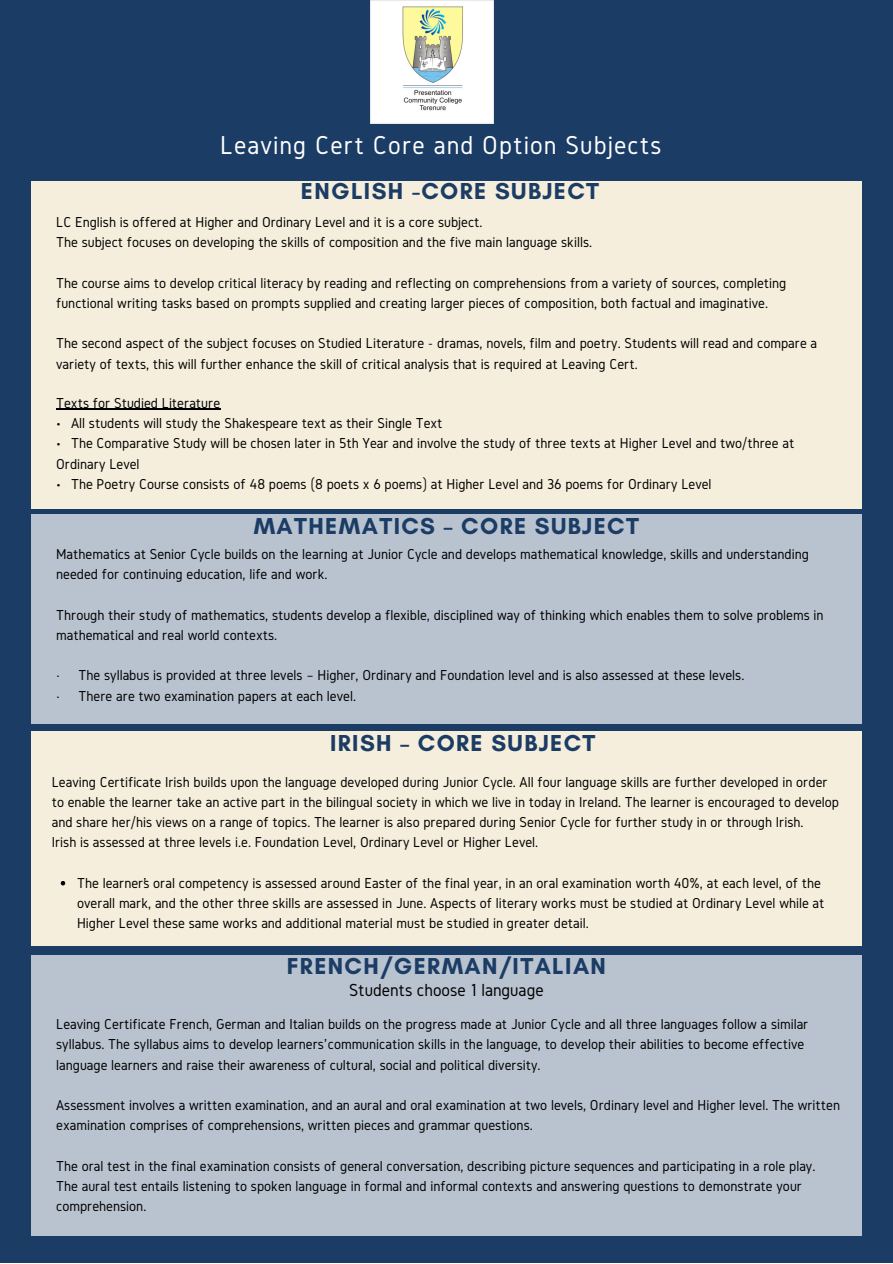
<style>
.page{position:relative;width:893px;height:1264px;background:#fff}
.page>*{position:absolute;margin:0;border:0;box-sizing:border-box;transform-origin:0 0}
.t1{font:26.85px "Gidole";letter-spacing:.04em;color:#fff}
.t2{font:700 23.55px "Glacial Indifference";letter-spacing:.06em;color:#1b3c65}
.t3{font:18.15px "Gidole";color:#000}
.t4{font:15px/20.2px "Gidole";color:#000}
</style>
<div class="page">
<div style="left:0;top:0;width:892px;height:1262px;background:#1b3c65"></div>
<div style="left:31px;top:181px;width:830px;height:327px;background:#f5eedc"></div>
<div style="left:31px;top:515px;width:830px;height:209px;background:#b9c3cf"></div>
<div style="left:31px;top:731px;width:830px;height:215px;background:#f5eedc"></div>
<div style="left:31px;top:955px;width:830px;height:280px;background:#b9c3cf"></div>
<img style="left:370px;top:0;width:124px;height:124px">
<hr style="left:56px;top:409px;width:164px;height:1px;background:#000">
<svg style="left:61px;top:881px;width:4px;height:4px"></svg>
<h1 class="t1" style="left:220px;top:130px;width:443px">Leaving Cert Core and Option Subjects</h1>
<h2 class="t2" style="left:301px;top:176px;width:300px">ENGLISH -CORE SUBJECT</h2>
<p class="t4" style="left:56px;top:212px;width:537px">LC English is offered at Higher and Ordinary Level and it is a core subject.<br>The subject focuses on developing the skills of composition and the five main language skills.</p>
<p class="t4" style="left:56px;top:272px;width:731px">The course aims to develop critical literacy by reading and reflecting on comprehensions from a variety of sources, completing functional writing tasks based on prompts supplied and creating larger pieces of composition, both factual and imaginative.</p>
<p class="t4" style="left:56px;top:333px;width:762px">The second aspect of the subject focuses on Studied Literature - dramas, novels, film and poetry. Students will read and compare a variety of texts, this will further enhance the skill of critical analysis that is required at Leaving Cert.</p>
<p class="t4" style="left:56px;top:392px;width:165px">Texts for Studied Literature</p>
<p class="t4" style="left:56px;top:413px;width:388px">• All students will study the Shakespeare text as their Single Text</p>
<p class="t4" style="left:56px;top:433px;width:739px">• The Comparative Study will be chosen later in 5th Year and involve the study of three texts at Higher Level and two/three at<br>Ordinary Level</p>
<p class="t4" style="left:56px;top:473px;width:657px">• The Poetry Course consists of 48 poems (8 poets x 6 poems) at Higher Level and 36 poems for Ordinary Level</p>
<h2 class="t2" style="left:254px;top:512px;width:387px">MATHEMATICS – CORE SUBJECT</h2>
<p class="t4" style="left:56px;top:543px;width:754px">Mathematics at Senior Cycle builds on the learning at Junior Cycle and develops mathematical knowledge, skills and understanding needed for continuing education, life and work.</p>
<p class="t4" style="left:56px;top:604px;width:768px">Through their study of mathematics, students develop a flexible, disciplined way of thinking which enables them to solve problems in mathematical and real world contexts.</p>
<p class="t4" style="left:56px;top:665px;width:689px">· The syllabus is provided at three levels – Higher, Ordinary and Foundation level and is also assessed at these levels. · There are two examination papers at each level.</p>
<h2 class="t2" style="left:330px;top:728px;width:267px">IRISH – CORE SUBJECT</h2>
<p class="t4" style="left:52px;top:771px;width:788px">Leaving Certificate Irish builds upon the language developed during Junior Cycle. All four language skills are further developed in order to enable the learner take an active part in the bilingual society in which we live in today in Ireland. The learner is encouraged to develop and share her/his views on a range of topics. The learner is also prepared during Senior Cycle for further study in or through Irish.<br>Irish is assessed at three levels i.e. Foundation Level, Ordinary Level or Higher Level.</p>
<p class="t4" style="left:77px;top:872px;width:748px">The learner’s oral competency is assessed around Easter of the final year, in an oral examination worth 40%, at each level, of the overall mark, and the other three skills are assessed in June. Aspects of literary works must be studied at Ordinary Level while at<br>Higher Level these same works and additional material must be studied in greater detail.</p>
<h2 class="t2" style="left:287px;top:952px;width:321px">FRENCH/GERMAN/ITALIAN</h2>
<p class="t3" style="left:349px;top:980px;width:196px">Students choose 1 language</p>
<p class="t4" style="left:56px;top:1013px;width:753px">Leaving Certificate French, German and Italian builds on the progress made at Junior Cycle and all three languages follow a similar syllabus. The syllabus aims to develop learners’communication skills in the language, to develop their abilities to become effective language learners and raise their awareness of cultural, social and political diversity.</p>
<p class="t4" style="left:56px;top:1094px;width:785px">Assessment involves a written examination, and an aural and oral examination at two levels, Ordinary level and Higher level. The written examination comprises of comprehensions, written pieces and grammar questions.</p>
<p class="t4" style="left:56px;top:1155px;width:760px">The oral test in the final examination consists of general conversation, describing picture sequences and participating in a role play.<br>The aural test entails listening to spoken language in formal and informal contexts and answering questions to demonstrate your comprehension.</p>
</div>
